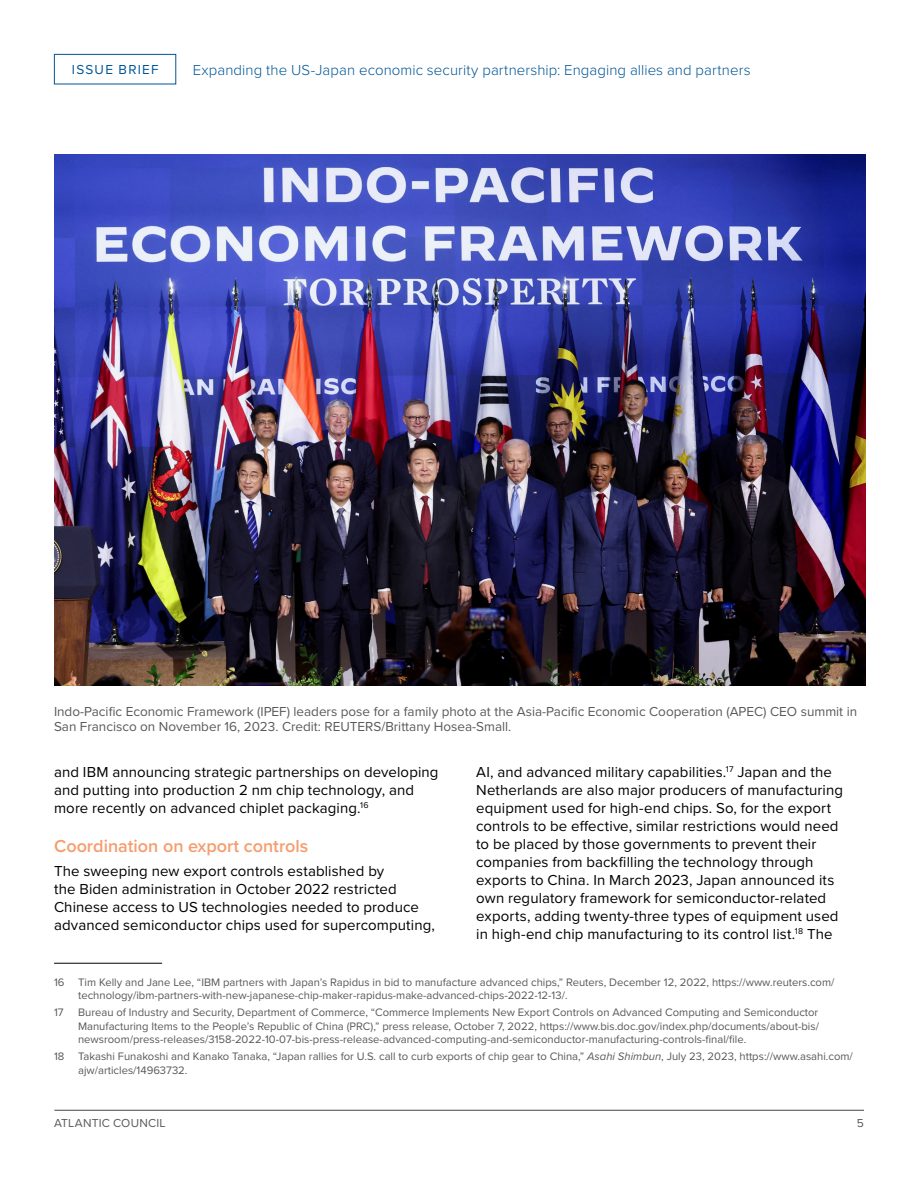
<style>
.page{position:relative;width:918px;height:1188px;background:#fff}
.page>*{position:absolute;margin:0;border:0;box-sizing:border-box;transform-origin:0 0}
.t1{font:600 18px "Proxima Nova";color:#f69d6f}
.t2{font:15px/18px "Proxima Nova";letter-spacing:.005em;color:#000}
.t3{font:300 15px "Proxima Nova";letter-spacing:.005em;color:#005596}
.t4{font:13.5px/15px "Proxima Nova";color:#58595b}
.t5{font:13.5px "Proxima Nova";letter-spacing:.09em;color:#005596}
.t6{font:12px "Proxima Nova";letter-spacing:.02em;color:#58595b}
.t7{font:11.25px/13.5px "Proxima Nova";color:#58595b}
.s1{font-style:italic}
</style>
<div class="page">
<hr style="left:54px;top:1110px;width:810px;height:1px;background:#58595b">
<div style="left:54px;top:54px;width:122px;height:30px;border:1px solid #005596"></div>
<hr style="left:54px;top:963px;width:108px;height:1px;background:#000">
<img style="left:54px;top:155px;width:811px;height:531px">
<p class="t5" style="left:72px;top:60px;width:88px">ISSUE BRIEF</p>
<p class="t3" style="left:193px;top:59px;width:559px">Expanding the US-Japan economic security partnership: Engaging allies and partners</p>
<p class="t4" style="left:54px;top:704px;width:805px">Indo-Pacific Economic Framework (IPEF) leaders pose for a family photo at the Asia-Pacific Economic Cooperation (APEC) CEO summit in<br>San Francisco on November 16, 2023. Credit: REUTERS/Brittany Hosea-Small.</p>
<p class="t2" style="left:54px;top:763px;width:386px">and IBM announcing strategic partnerships on developing and putting into production 2 nm chip technology, and more recently on advanced chiplet packaging.<sup>16</sup></p>
<p class="t1" style="left:54px;top:832px;width:256px">Coordination on export controls</p>
<p class="t2" style="left:54px;top:862px;width:382px">The sweeping new export controls established by<br>the Biden administration in October 2022 restricted Chinese access to US technologies needed to produce advanced semiconductor chips used for supercomputing,</p>
<p class="t2" style="left:476px;top:763px;width:368px">AI, and advanced military capabilities.<sup>17</sup> Japan and the Netherlands are also major producers of manufacturing equipment used for high-end chips. So, for the export controls to be effective, similar restrictions would need to be placed by those governments to prevent their companies from backfilling the technology through exports to China. In March 2023, Japan announced its own regulatory framework for semiconductor-related exports, adding twenty-three types of equipment used in high-end chip manufacturing to its control list.<sup>18</sup> The</p>
<p class="t7" style="left:78px;top:975px;width:758px;text-indent:-24px">16 Tim Kelly and Jane Lee, “IBM partners with Japan’s Rapidus in bid to manufacture advanced chips,” Reuters, December 12, 2022, https://www.reuters.com/ technology/ibm-partners-with-new-japanese-chip-maker-rapidus-make-advanced-chips-2022-12-13/.</p>
<p class="t7" style="left:54px;top:1005px;width:11px">17</p>
<p class="t7" style="left:78px;top:1005px;width:742px;text-align:justify">Bureau of Industry and Security, Department of Commerce, “Commerce Implements New Export Controls on Advanced Computing and Semiconductor Manufacturing Items to the People’s Republic of China (PRC),” press release, October 7, 2022, https://www.bis.doc.gov/index.php/documents/about-bis/ newsroom/press-releases/3158-2022-10-07-bis-press-release-advanced-computing-and-semiconductor-manufacturing-controls-final/file.</p>
<p class="t7" style="left:78px;top:1049px;width:776px;text-indent:-24px">18 Takashi Funakoshi and Kanako Tanaka, “Japan rallies for U.S. call to curb exports of chip gear to China,” <span class="s1">Asahi Shimbun</span>, July 23, 2023, https://www.asahi.com/ ajw/articles/14963732.</p>
<p class="t6" style="left:54px;top:1114px;width:113px">ATLANTIC COUNCIL</p>
<p class="t6" style="left:857px;top:1114px;width:9px">5</p>
</div>
